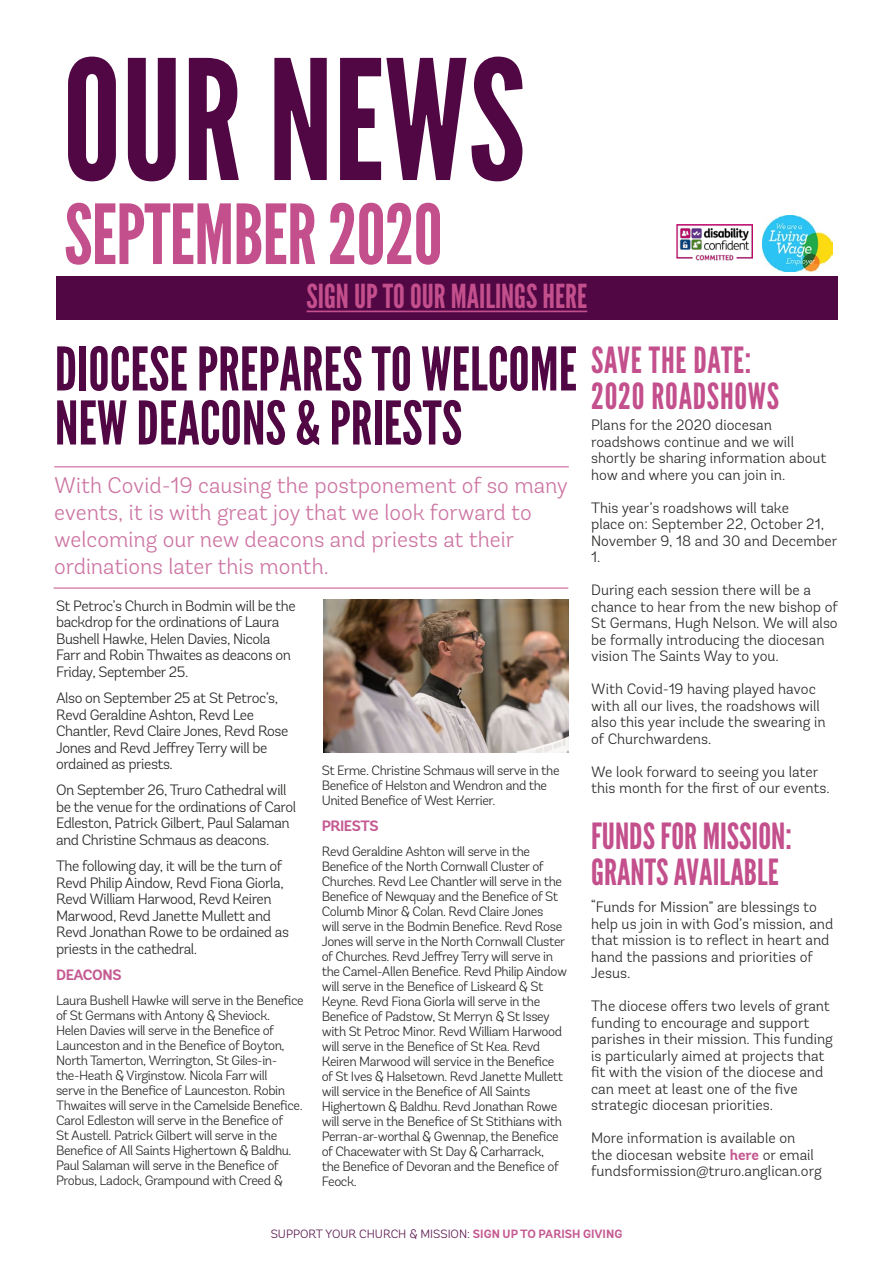
<style>
.page{position:relative;width:893px;height:1263px;background:#fff}
.page>*{position:absolute;margin:0;border:0;box-sizing:border-box;transform-origin:0 0}
.t1{font:166.2px "League Gothic";color:#520745}
.t2{font:82.5px "League Gothic";letter-spacing:-.01em;color:#c34f8c}
.t3{font:60px/54px "League Gothic";color:#520745}
.t4{font:36px/36px "League Gothic";color:#c34f8c}
.t5{font:36px/36px "League Gothic";letter-spacing:.02em;color:#c34f8c}
.t6{font:33px "League Gothic";color:#c34f8c}
.t7{font:300 22.5px/27px "Andes Rounded";color:#cd75a3}
.t8{font:300 15px/16.5px "Andes Rounded";color:#282827}
.t9{font:300 15px/16.5px "Andes Rounded";letter-spacing:-.03em;color:#282827}
.t10{font:700 15px "Andes Rounded";letter-spacing:-.03em;color:#c55a92}
.t11{font:300 13.5px/15px "Andes Rounded";letter-spacing:-.03em;color:#282827}
.t12{font:300 12px "Andes Rounded";color:#58134b}
.s1{font-weight:700;color:#c55a92}
</style>
<div class="page">
<hr style="left:54px;top:466px;width:515px;height:1px;background:#c34f8c">
<hr style="left:54px;top:588px;width:514px;height:1px;background:#c34f8c">
<div style="left:56px;top:276px;width:782px;height:44px;background:#520745"></div>
<hr style="left:307px;top:311px;width:280px;height:1px;background:#c34f8c">
<img style="left:762px;top:215px;width:70px;height:56px">
<img style="left:677px;top:225px;width:75px;height:35px">
<img style="left:323px;top:600px;width:245px;height:153px">
<h1 class="t1" style="left:63px;top:22px;width:464px">OUR NEWS</h1>
<h2 class="t2" style="left:64px;top:185px;width:380px">SEPTEMBER 2020</h2>
<h3 class="t6" style="left:307px;top:277px;width:282px">SIGN UP TO OUR MAILINGS HERE</h3>
<h3 class="t3" style="left:55px;top:342px;width:524px">DIOCESE PREPARES TO WELCOME<br>NEW DEACONS &amp; PRIESTS</h3>
<h3 class="t7" style="left:54px;top:472px;width:516px">With Covid-19 causing the postponement of so many events, it is with great joy that we look forward to welcoming our new deacons and priests at their ordinations later this month.</h3>
<p class="t9" style="left:56px;top:597px;width:241px">St Petroc’s Church in Bodmin will be the backdrop for the ordinations of Laura Bushell Hawke, Helen Davies, Nicola Farr and Robin Thwaites as deacons on Friday, September 25.</p>
<p class="t9" style="left:56px;top:690px;width:234px">Also on September 25 at St Petroc’s,<br>Revd Geraldine Ashton, Revd Lee<br>Chantler, Revd Claire Jones, Revd Rose<br>Jones and Revd Jeffrey Terry will be ordained as priests.</p>
<p class="t9" style="left:56px;top:782px;width:241px">On September 26, Truro Cathedral will be the venue for the ordinations of Carol Edleston, Patrick Gilbert, Paul Salaman and Christine Schmaus as deacons.</p>
<p class="t9" style="left:56px;top:858px;width:234px">The following day, it will be the turn of Revd Philip Aindow, Revd Fiona Giorla, Revd William Harwood, Revd Keiren Marwood, Revd Janette Mullett and Revd Jonathan Rowe to be ordained as priests in the cathedral.</p>
<p class="t10" style="left:56px;top:965px;width:67px">DEACONS</p>
<p class="t11" style="left:56px;top:992px;width:249px">Laura Bushell Hawke will serve in the Benefice of St Germans with Antony &amp; Sheviock.<br>Helen Davies will serve in the Benefice of Launceston and in the Benefice of Boyton, North Tamerton, Werrington, St Giles-in&shy;the-Heath &amp; Virginstow. Nicola Farr will<br>serve in the Benefice of Launceston. Robin Thwaites will serve in the Camelside Benefice.<br>Carol Edleston will serve in the Benefice of<br>St Austell. Patrick Gilbert will serve in the Benefice of All Saints Highertown &amp; Baldhu.<br>Paul Salaman will serve in the Benefice of Probus, Ladock, Grampound with Creed &amp;</p>
<p class="t11" style="left:322px;top:762px;width:239px">St Erme. Christine Schmaus will serve in the<br>Benefice of Helston and Wendron and the<br>United Benefice of West Kerrier.</p>
<p class="t10" style="left:322px;top:816px;width:58px">PRIESTS</p>
<p class="t11" style="left:322px;top:843px;width:247px">Revd Geraldine Ashton will serve in the Benefice of the North Cornwall Cluster of Churches. Revd Lee Chantler will serve in the Benefice of Newquay and the Benefice of St Columb Minor &amp; Colan. Revd Claire Jones<br>will serve in the Bodmin Benefice. Revd Rose Jones will serve in the North Cornwall Cluster of Churches. Revd Jeffrey Terry will serve in the Camel-Allen Benefice. Revd Philip Aindow will serve in the Benefice of Liskeard &amp; St Keyne. Revd Fiona Giorla will serve in the Benefice of Padstow, St Merryn &amp; St Issey with St Petroc Minor. Revd William Harwood will serve in the Benefice of St Kea. Revd Keiren Marwood will service in the Benefice of St Ives &amp; Halsetown. Revd Janette Mullett will service in the Benefice of All Saints Highertown &amp; Baldhu. Revd Jonathan Rowe will serve in the Benefice of St Stithians with Perran-ar-worthal &amp; Gwennap, the Benefice of Chacewater with St Day &amp; Carharrack,<br>the Benefice of Devoran and the Benefice of Feock.</p>
<h3 class="t5" style="left:591px;top:342px;width:190px">SAVE THE DATE:<br>2020 ROADSHOWS</h3>
<p class="t8" style="left:591px;top:417px;width:237px">Plans for the 2020 diocesan roadshows continue and we will shortly be sharing information about how and where you can join in.</p>
<p class="t8" style="left:591px;top:499px;width:248px">This year’s roadshows will take<br>place on: September 22, October 21,<br>November 9, 18 and 30 and December<br>1.</p>
<p class="t8" style="left:591px;top:582px;width:248px">During each session there will be a chance to hear from the new bishop of St Germans, Hugh Nelson. We will also be formally introducing the diocesan vision The Saints Way to you.</p>
<p class="t8" style="left:591px;top:681px;width:236px">With Covid-19 having played havoc with all our lives, the roadshows will also this year include the swearing in of Churchwardens.</p>
<p class="t8" style="left:591px;top:763px;width:240px">We look forward to seeing you later this month for the first of our events.</p>
<h3 class="t4" style="left:591px;top:819px;width:202px">FUNDS FOR MISSION:<br>GRANTS AVAILABLE</h3>
<p class="t8" style="left:591px;top:899px;width:244px">“Funds for Mission” are blessings to help us join in with God’s mission, and that mission is to reflect in heart and hand the passions and priorities of<br>Jesus.</p>
<p class="t8" style="left:591px;top:998px;width:243px">The diocese offers two levels of grant funding to encourage and support parishes in their mission. This funding is particularly aimed at projects that fit with the vision of the diocese and can meet at least one of the five strategic diocesan priorities.</p>
<p class="t8" style="left:591px;top:1130px;width:232px">More information is available on<br>the diocesan website <span class="s1">here</span> or email fundsformission@truro.anglican.org</p>
<p class="t12" style="left:271px;top:1226px;width:353px">SUPPORT YOUR CHURCH &amp; MISSION: <span class="s1">SIGN UP TO PARISH GIVING</span></p>
</div>
